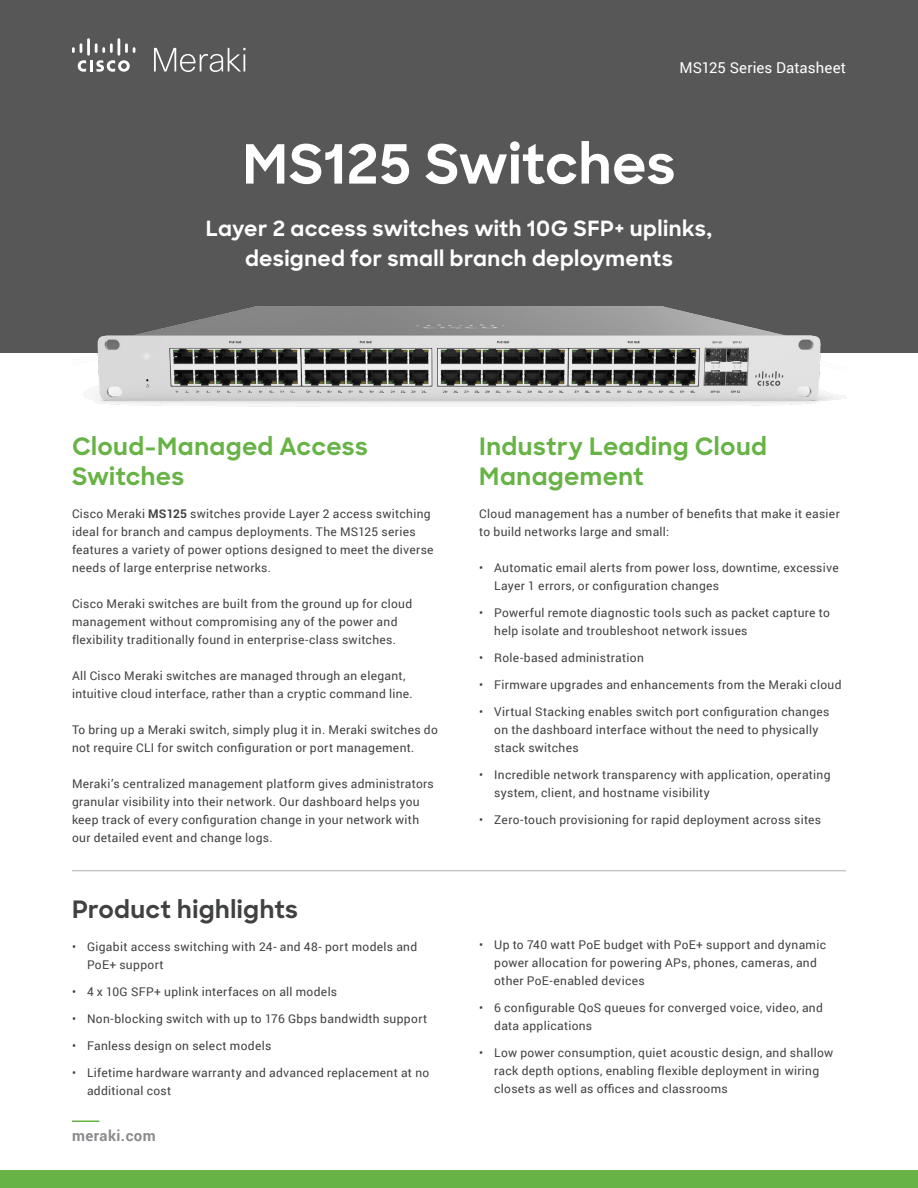
<style>
.page{position:relative;width:918px;height:1188px;background:#fff}
.page>*{position:absolute;margin:0;border:0;box-sizing:border-box;transform-origin:0 0}
.t1{font:700 54px "Sharp Sans";letter-spacing:.005em;color:#fff}
.t2{font:700 24px/30px "Sharp Sans";letter-spacing:.02em;color:#67b346}
.t3{font:700 24px "Sharp Sans";letter-spacing:.015em;color:#404241}
.t4{font:700 21px/30px "Sharp Sans";letter-spacing:.02em;color:#fff;text-align:center}
.t5{font:15px "Roboto";letter-spacing:.005em;color:#fff}
.t6{font:700 15px "Roboto";letter-spacing:.03em;color:#898b8e}
.t7{font:12px/18px "Roboto";letter-spacing:.025em;color:#404241}
.s1{font-weight:700}
</style>
<div class="page">
<div style="left:0;top:1170px;width:918px;height:18px;background:#67b346"></div>
<hr style="left:72px;top:1120px;width:27px;height:2px;background:#67b346">
<div style="left:0;top:0;width:918px;height:353px;background:#575757"></div>
<img style="left:83px;top:306px;width:763px;height:101px">
<svg style="left:72px;top:38px;width:63px;height:34px"></svg>
<svg style="left:154px;top:48px;width:91px;height:24px"></svg>
<hr style="left:72px;top:870px;width:774px;height:1px;background:#c9c9c9">
<p class="t5" style="left:680px;top:57px;width:168px">MS125 Series Datasheet</p>
<h1 class="t1" style="left:243px;top:124px;width:434px">MS125 Switches</h1>
<h3 class="t4" style="left:206px;top:213px;width:508px">Layer 2 access switches with 10G SFP+ uplinks, designed for small branch deployments</h3>
<h2 class="t2" style="left:72px;top:430px;width:297px">Cloud-Managed Access<br>Switches</h2>
<p class="t7" style="left:72px;top:504px;width:363px">Cisco Meraki <span class="s1">MS125</span> switches provide Layer 2 access switching ideal for branch and campus deployments. The MS125 series features a variety of power options designed to meet the diverse needs of large enterprise networks.</p>
<p class="t7" style="left:72px;top:594px;width:342px">Cisco Meraki switches are built from the ground up for cloud management without compromising any of the power and flexibility traditionally found in enterprise-class switches.</p>
<p class="t7" style="left:72px;top:666px;width:342px">All Cisco Meraki switches are managed through an elegant, intuitive cloud interface, rather than a cryptic command line.</p>
<p class="t7" style="left:72px;top:720px;width:367px">To bring up a Meraki switch, simply plug it in. Meraki switches do not require CLI for switch configuration or port management.</p>
<p class="t7" style="left:72px;top:774px;width:363px">Meraki’s centralized management platform gives administrators granular visibility into their network. Our dashboard helps you keep track of every configuration change in your network with our detailed event and change logs.</p>
<h2 class="t3" style="left:72px;top:891px;width:228px">Product highlights</h2>
<p class="t7" style="left:87px;top:937px;width:332px;text-indent:-15px">• Gigabit access switching with 24- and 48- port models and<br>PoE+ support</p>
<p class="t7" style="left:72px;top:982px;width:267px">• 4 x 10G SFP+ uplink interfaces on all models</p>
<p class="t7" style="left:72px;top:1009px;width:357px">• Non-blocking switch with up to 176 Gbps bandwidth support</p>
<p class="t7" style="left:72px;top:1036px;width:201px">• Fanless design on select models</p>
<p class="t7" style="left:87px;top:1063px;width:344px;text-indent:-15px">• Lifetime hardware warranty and advanced replacement at no additional cost</p>
<p class="t6" style="left:72px;top:1125px;width:85px">meraki.com</p>
<h2 class="t2" style="left:479px;top:430px;width:289px">Industry Leading Cloud<br>Management</h2>
<p class="t7" style="left:479px;top:504px;width:362px">Cloud management has a number of benefits that make it easier to build networks large and small:</p>
<p class="t7" style="left:494px;top:558px;width:346px;text-indent:-15px">• Automatic email alerts from power loss, downtime, excessive<br>Layer 1 errors, or configuration changes</p>
<p class="t7" style="left:494px;top:603px;width:337px;text-indent:-15px">• Powerful remote diagnostic tools such as packet capture to help isolate and troubleshoot network issues</p>
<p class="t7" style="left:479px;top:648px;width:166px">• Role-based administration</p>
<p class="t7" style="left:479px;top:675px;width:364px">• Firmware upgrades and enhancements from the Meraki cloud</p>
<p class="t7" style="left:494px;top:702px;width:337px;text-indent:-15px">• Virtual Stacking enables switch port configuration changes on the dashboard interface without the need to physically stack switches</p>
<p class="t7" style="left:494px;top:765px;width:338px;text-indent:-15px">• Incredible network transparency with application, operating system, client, and hostname visibility</p>
<p class="t7" style="left:479px;top:810px;width:343px">• Zero-touch provisioning for rapid deployment across sites</p>
<p class="t7" style="left:494px;top:935px;width:333px;text-indent:-15px">• Up to 740 watt PoE budget with PoE+ support and dynamic power allocation for powering APs, phones, cameras, and other PoE-enabled devices</p>
<p class="t7" style="left:494px;top:998px;width:330px;text-indent:-15px">• 6 configurable QoS queues for converged voice, video, and data applications</p>
<p class="t7" style="left:494px;top:1043px;width:340px;text-indent:-15px">• Low power consumption, quiet acoustic design, and shallow rack depth options, enabling flexible deployment in wiring closets as well as offices and classrooms</p>
</div>
